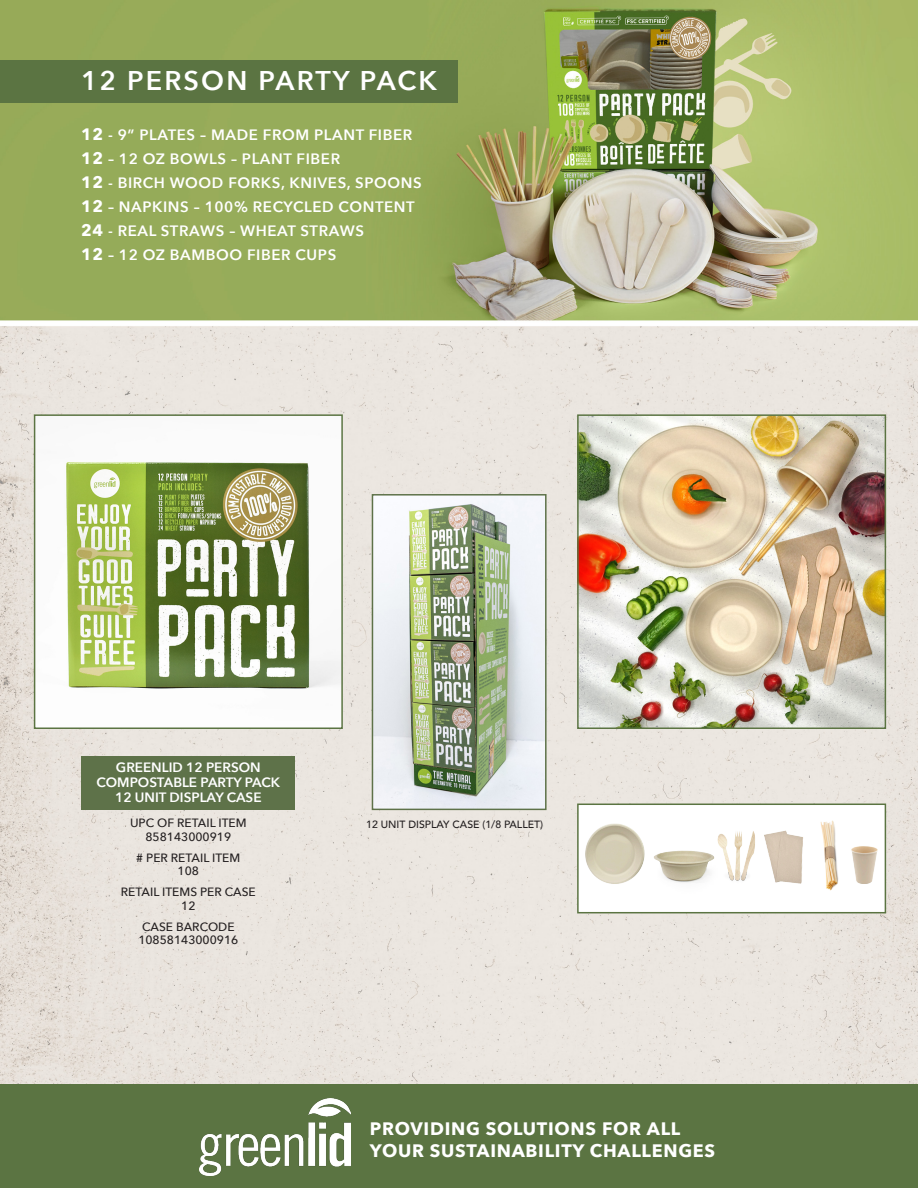
<style>
.page{position:relative;width:918px;height:1188px;background:#fff}
.page>*{position:absolute;margin:0;border:0;box-sizing:border-box;transform-origin:0 0}
.t1{font:600 27px "Avenir Next";letter-spacing:.08em;color:#fff}
.t2{font:700 18px "Avenir Next";letter-spacing:.04em;color:#fff}
.t3{font:600 15px "Avenir Next";letter-spacing:.04em;color:#fff}
.t4{font:600 13.5px "Avenir Next";color:#fff}
.t5{font:500 12px "Avenir Next";color:#231f20}
.t6{font:500 10.5px "Avenir";color:#231f20}
.s1{font-weight:700;font-size:16.5px}
</style>
<div class="page">
<img style="left:0;top:0;width:918px;height:1188px">
<div style="left:0;top:60px;width:457px;height:43px;background:#5b7442"></div>
<div style="left:1px;top:1085px;width:917px;height:103px;background:#5b7442"></div>
<img style="left:200px;top:1099px;width:151px;height:77px">
<div style="left:82px;top:756px;width:213px;height:53px;background:#5e7249"></div>
<img style="left:37px;top:417px;width:303px;height:309px">
<div style="left:34px;top:414px;width:309px;height:315px;border:2px solid #5b7442"></div>
<img style="left:580px;top:417px;width:303px;height:309px">
<div style="left:577px;top:414px;width:309px;height:315px;border:2px solid #5b7442"></div>
<div style="left:577px;top:804px;width:309px;height:109px;background:#fff;border:2px solid #5b7442"></div>
<img style="left:585px;top:821px;width:293px;height:70px">
<img style="left:375px;top:497px;width:169px;height:310px">
<div style="left:372px;top:494px;width:175px;height:316px;border:2px solid #5e7249"></div>
<p class="t1" style="left:81px;top:58px;width:358px">12 PERSON PARTY PACK</p>
<p class="t3" style="left:81px;top:122px;width:333px"><span class="s1">12</span> - 9” PLATES – MADE FROM PLANT FIBER</p>
<p class="t3" style="left:81px;top:146px;width:261px"><span class="s1">12</span> – 12 OZ BOWLS – PLANT FIBER</p>
<p class="t3" style="left:81px;top:170px;width:342px"><span class="s1">12</span> - BIRCH WOOD FORKS, KNIVES, SPOONS</p>
<p class="t3" style="left:81px;top:194px;width:335px"><span class="s1">12</span> – NAPKINS – 100% RECYCLED CONTENT</p>
<p class="t3" style="left:81px;top:218px;width:284px"><span class="s1">24</span> - REAL STRAWS – WHEAT STRAWS</p>
<p class="t3" style="left:81px;top:242px;width:257px"><span class="s1">12</span> – 12 OZ BAMBOO FIBER CUPS</p>
<p class="t4" style="left:116px;top:755px;width:146px">GREENLID 12 PERSON</p>
<p class="t4" style="left:97px;top:770px;width:185px">COMPOSTABLE PARTY PACK</p>
<p class="t4" style="left:115px;top:785px;width:148px">12 UNIT DISPLAY CASE</p>
<p class="t5" style="left:130px;top:813px;width:118px">UPC OF RETAIL ITEM</p>
<p class="t5" style="left:146px;top:826px;width:87px">858143000919</p>
<p class="t5" style="left:136px;top:847px;width:106px"># PER RETAIL ITEM</p>
<p class="t5" style="left:178px;top:861px;width:23px">108</p>
<p class="t5" style="left:121px;top:882px;width:136px">RETAIL ITEMS PER CASE</p>
<p class="t5" style="left:181px;top:895px;width:16px">12</p>
<p class="t5" style="left:142px;top:916px;width:94px">CASE BARCODE</p>
<p class="t5" style="left:138px;top:930px;width:101px">10858143000916</p>
<p class="t6" style="left:366px;top:815px;width:179px">12 UNIT DISPLAY CASE (1/8 PALLET)</p>
<p class="t2" style="left:370px;top:1113px;width:312px">PROVIDING SOLUTIONS FOR ALL</p>
<p class="t2" style="left:370px;top:1135px;width:347px">YOUR SUSTAINABILITY CHALLENGES</p>
</div>
